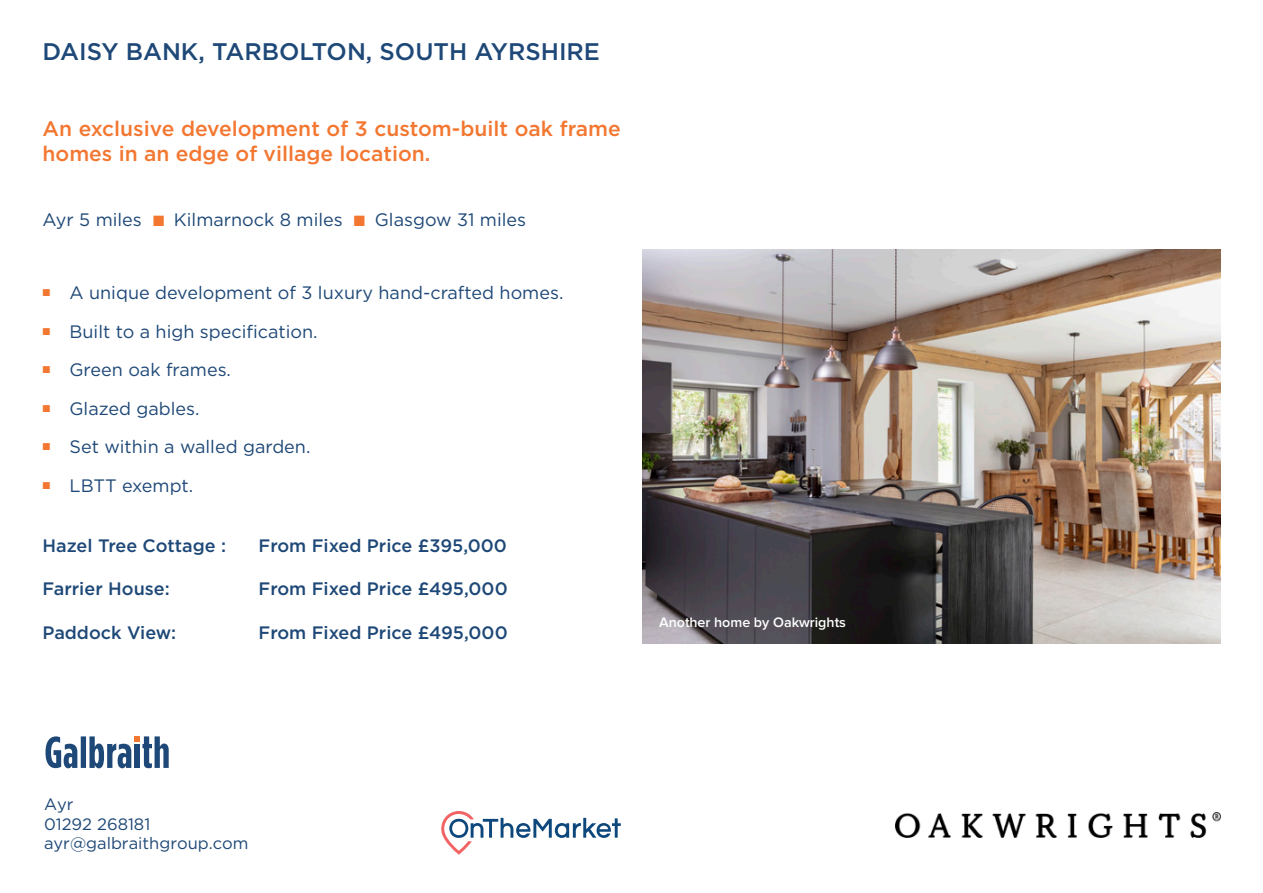
<style>
.page{position:relative;width:1263px;height:893px;background:#fff}
.page>*{position:absolute;margin:0;border:0;box-sizing:border-box;transform-origin:0 0}
.t1{font:500 24px "Gotham HTF";color:#1e4877}
.t2{font:500 21px/25.2px "Gotham HTF";color:#f37731}
.t3{font:18px "Gotham HTF";color:#1e4877}
.Bullets{font:500 18px "Gotham HTF";color:#1e4877}
.t4{font:16.5px "Gotham HTF";color:#1e4877}
._9_heads{font:600 14.25px "Proxima Nova";color:#fff}
.s1{font-family:"Proxima Nova";color:#f37731}
</style>
<div class="page">
<svg style="left:46px;top:736px;width:123px;height:32px"></svg>
<div style="left:135px;top:744px;width:5px;height:24px;background:#1e4877"></div>
<img style="left:642px;top:250px;width:578px;height:393px">
<svg style="left:441px;top:811px;width:180px;height:44px"></svg>
<img style="left:895px;top:813px;width:325px;height:25px">
<p class="t1" style="left:43px;top:38px;width:559px">DAISY BANK, TARBOLTON, SOUTH AYRSHIRE</p>
<p class="t2" style="left:43px;top:115px;width:580px">An exclusive development of 3 custom-built oak frame homes in an edge of village location.</p>
<p class="t3" style="left:43px;top:209px;width:485px">Ayr 5 miles <span class="s1">■</span> Kilmarnock 8 miles <span class="s1">■</span> Glasgow 31 miles</p>
<p class="t3" style="left:43px;top:283px;width:522px"><sup>■</sup> A unique development of 3 luxury hand-crafted homes.</p>
<p class="t3" style="left:43px;top:321px;width:277px"><sup>■</sup> Built to a high specification.</p>
<p class="t3" style="left:43px;top:360px;width:190px"><sup>■</sup> Green oak frames.</p>
<p class="t3" style="left:43px;top:398px;width:159px"><sup>■</sup> Glazed gables.</p>
<p class="t3" style="left:43px;top:437px;width:269px"><sup>■</sup> Set within a walled garden.</p>
<p class="t3" style="left:43px;top:476px;width:152px"><sup>■</sup> LBTT exempt.</p>
<p class="Bullets" style="left:43px;top:536px;width:185px">Hazel Tree Cottage :</p>
<p class="Bullets" style="left:259px;top:536px;width:250px">From Fixed Price £395,000</p>
<p class="Bullets" style="left:43px;top:579px;width:129px">Farrier House:</p>
<p class="Bullets" style="left:259px;top:579px;width:251px">From Fixed Price £495,000</p>
<p class="Bullets" style="left:43px;top:622px;width:135px">Paddock View:</p>
<p class="Bullets" style="left:259px;top:622px;width:251px">From Fixed Price £495,000</p>
<p class="_9_heads" style="left:659px;top:615px;width:188px">Another home by Oakwrights</p>
<p class="t4" style="left:44px;top:795px;width:31px">Ayr</p>
<p class="t4" style="left:44px;top:815px;width:108px">01292 268181</p>
<p class="t4" style="left:44px;top:834px;width:206px">ayr@galbraithgroup.com</p>
</div>
